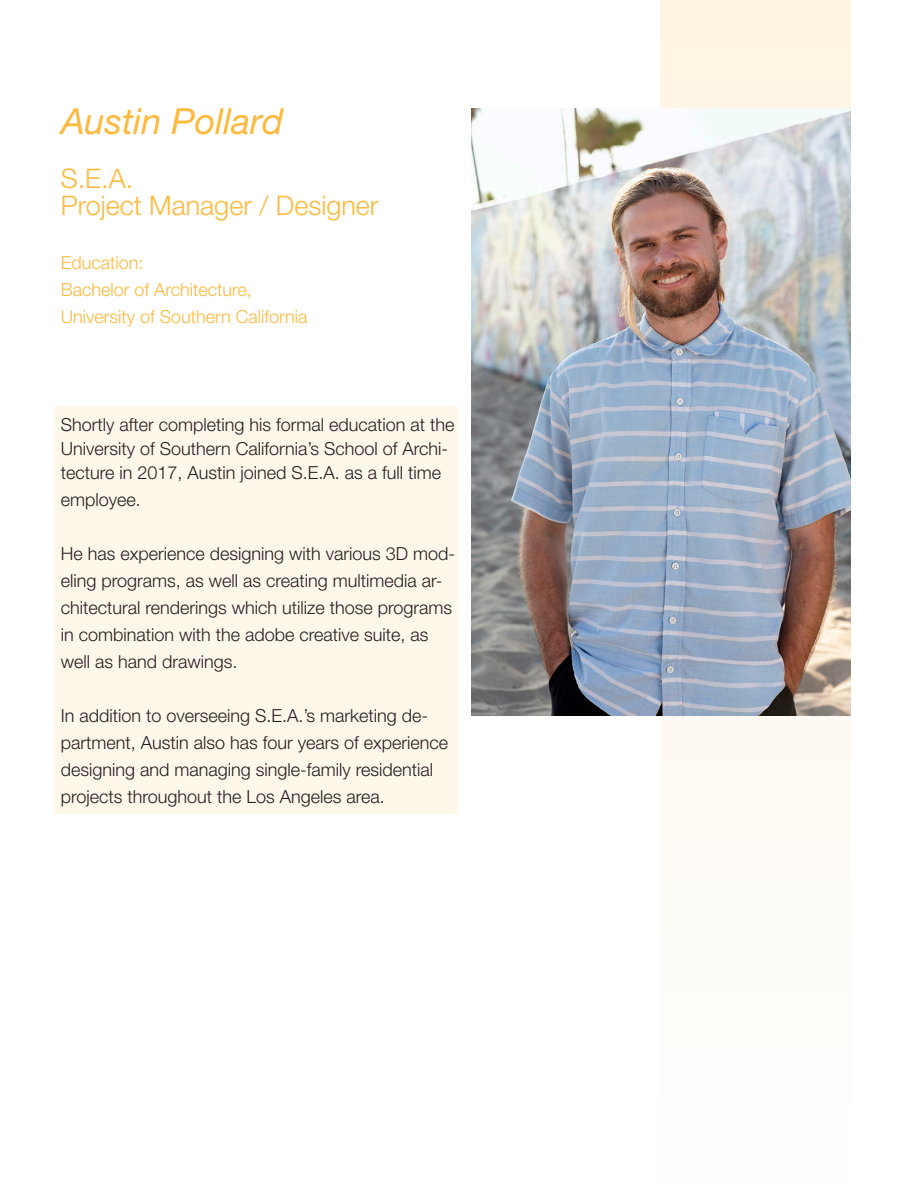
<style>
.page{position:relative;width:918px;height:1188px;background:#fff}
.page>*{position:absolute;margin:0;border:0;box-sizing:border-box;transform-origin:0 0}
.t1{font:italic 36px "Helvetica Neue LT Std";color:#fdb93b}
.t2{font:300 27px "Helvetica Neue LT Std";color:#fdb93b}
.t3{font:300 18px/27px "Helvetica Neue LT Std";color:#231f20}
.t4{font:300 18px "Helvetica Neue LT Std";color:#fdb93b}
</style>
<div class="page">
<div style="left:54px;top:406px;width:404px;height:407px;background:#fef8eb"></div>
<svg style="left:661px;top:0;width:190px;height:797px"></svg>
<img style="left:471px;top:108px;width:380px;height:608px">
<p class="t1" style="left:61px;top:99px;width:224px">Austin Pollard</p>
<p class="t2" style="left:61px;top:162px;width:74px">S.E.A.</p>
<p class="t2" style="left:61px;top:189px;width:319px">Project Manager / Designer</p>
<p class="t4" style="left:61px;top:251px;width:84px">Education:</p>
<p class="t4" style="left:61px;top:278px;width:193px">Bachelor of Architecture,</p>
<p class="t4" style="left:61px;top:305px;width:248px">University of Southern California</p>
<p class="t3" style="left:61px;top:412px;width:395px;line-height:24px">Shortly after completing his formal education at the<br>University of Southern California’s School of Archi&shy;tecture in 2017, Austin joined S.E.A. as a full time</p>
<p class="t3" style="left:61px;top:485px;width:82px">employee.</p>
<p class="t3" style="left:61px;top:539px;width:396px">He has experience designing with various 3D mod&shy;eling programs, as well as creating multimedia ar&shy;chitectural renderings which utilize those programs in combination with the adobe creative suite, as well as hand drawings.</p>
<p class="t3" style="left:61px;top:701px;width:389px">In addition to overseeing S.E.A.’s marketing de&shy;partment, Austin also has four years of experience designing and managing single-family residential projects throughout the Los Angeles area.</p>
</div>
